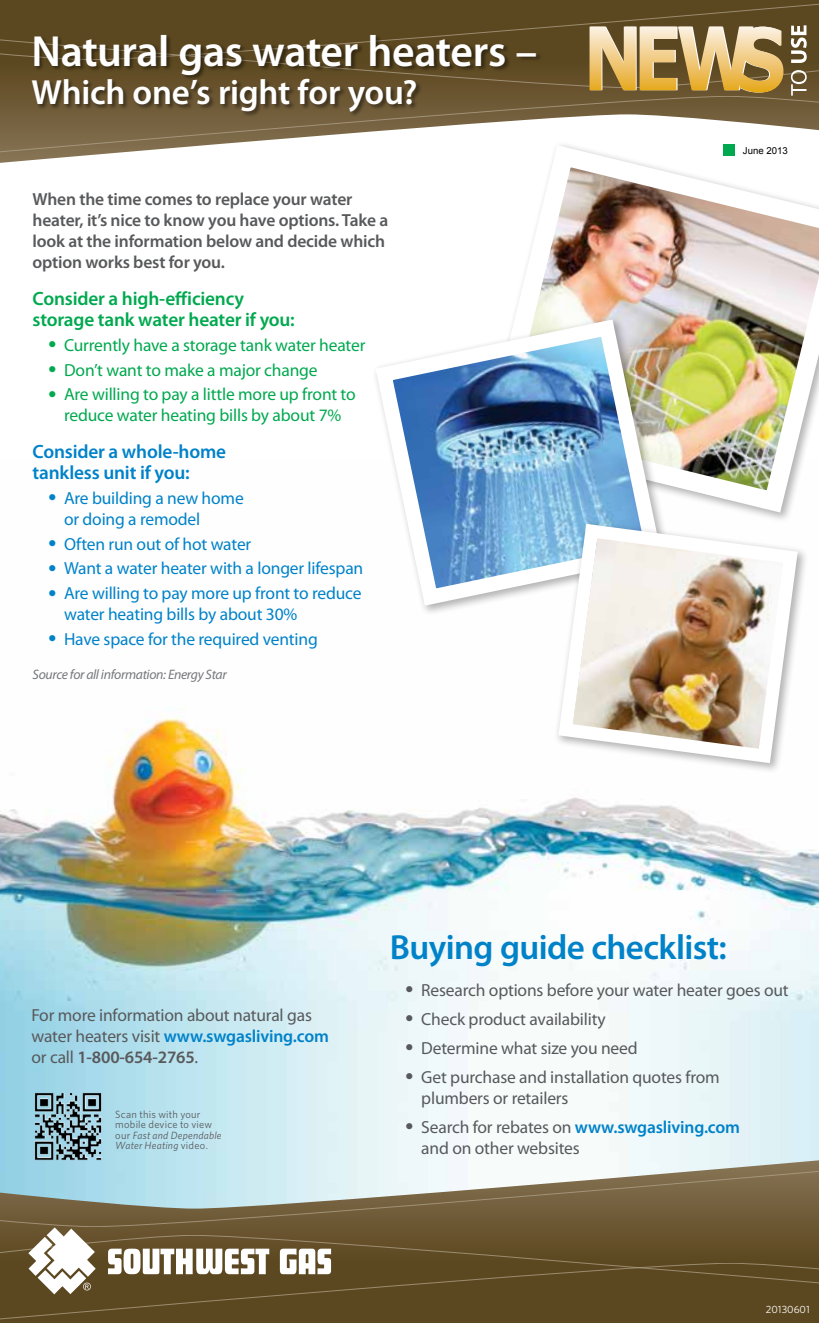
<style>
.page{position:relative;width:819px;height:1323px;background:#fff}
.page>*{position:absolute;margin:0;border:0;box-sizing:border-box;transform-origin:0 0}
.t1{font:600 43.75px "Myriad Pro";letter-spacing:-.01em;color:#fff}
.t2{font:600 35px "Myriad Pro";letter-spacing:-.01em;color:#fff}
.t3{font:600 35px "Myriad Pro";letter-spacing:-.02em;color:#0082c9}
.t4{font:600 19.25px/21px "Myriad Pro";letter-spacing:-.01em;color:#00a94f}
.t5{font:600 19.25px/21px "Myriad Pro";letter-spacing:-.01em;color:#0082c9}
.t6{font:17.5px/21px "Myriad Pro";letter-spacing:-.01em;color:#58595b}
.t7{font:17.5px/21px "Myriad Pro";letter-spacing:-.01em;color:#0082c9}
.t8{font:600 17.5px/21px "Myriad Pro";letter-spacing:-.01em;color:#58595b}
.t9{font:17.5px/21px "Myriad Pro";letter-spacing:-.01em;color:#00a94f;text-align:center}
.t10{font:italic 13.65px "Myriad Pro";letter-spacing:-.025em;color:#77787b}
.t11{font:10.5px/10.5px "Whitney";letter-spacing:.02em;color:#58595b}
.t12{font:10.5px "Whitney";color:#fff}
.t13{font:9.62px "Arial";color:#000}
.s1{font-weight:600;color:#0082c9}
.s2{font-weight:600}
.s3{font-style:italic}
</style>
<div class="page">
<img style="left:0;top:709px;width:819px;height:451px">
<svg style="left:0;top:0;width:819px;height:163px"></svg>
<svg style="left:0;top:96px;width:819px;height:57px"></svg>
<div style="left:0;top:3px;width:819px;height:22px;background:#5c4820"></div>
<svg style="left:0;top:25px;width:819px;height:71px;background:#917848"></svg>
<svg style="left:0;top:1160px;width:819px;height:163px"></svg>
<svg style="left:0;top:1170px;width:819px;height:57px;background:#94927f"></svg>
<div style="left:0;top:1294px;width:819px;height:26px;background:#5c4820"></div>
<svg style="left:0;top:1227px;width:819px;height:67px;background:#766443"></svg>
<img style="left:474px;top:134px;width:345px;height:383px">
<img style="left:375px;top:311px;width:295px;height:302px">
<div style="left:554px;top:519px;width:255px;height:255px;background:#fefefe"></div>
<img style="left:551px;top:517px;width:254px;height:253px">
<img style="left:32px;top:1089px;width:73px;height:73px">
<div style="left:32px;top:35px;width:511px;height:83px;background:#000;opacity:.45"></div>
<div style="left:724px;top:145px;width:11px;height:11px;background:#00a94f"></div>
<h1 class="t1" style="left:32px;top:23px;width:507px">Natural gas water heaters –</h1>
<h2 class="t2" style="left:32px;top:70px;width:387px">Which one’s right for you?</h2>
<p class="t8" style="left:33px;top:188px;width:357px">When the time comes to replace your water heater, it’s nice to know you have options. Take a look at the information below and decide which option works best for you.</p>
<p class="t4" style="left:33px;top:288px;width:264px">Consider a high-efficiency storage tank water heater if you:</p>
<p class="t9" style="left:48px;top:334px;width:319px">● Currently have a storage tank water heater</p>
<p class="t9" style="left:48px;top:359px;width:271px">● Don’t want to make a major change</p>
<p class="t9" style="left:48px;top:384px;width:309px">● Are willing to pay a little more up front to reduce water heating bills by about 7%</p>
<p class="t5" style="left:33px;top:441px;width:195px">Consider a whole-home tankless unit if you:</p>
<p class="t7" style="left:64px;top:487px;width:181px;text-indent:-16px">● Are building a new home or doing a remodel</p>
<p class="t7" style="left:48px;top:533px;width:204px">● Often run out of hot water</p>
<p class="t7" style="left:48px;top:558px;width:316px">● Want a water heater with a longer lifespan</p>
<p class="t7" style="left:64px;top:583px;width:299px;text-indent:-16px">● Are willing to pay more up front to reduce water heating bills by about 30%</p>
<p class="t7" style="left:48px;top:628px;width:271px">● Have space for the required venting</p>
<p class="t10" style="left:33px;top:666px;width:196px">Source for all information: Energy Star</p>
<p class="t13" style="left:743px;top:144px;width:46px">June 2013</p>
<p class="t6" style="left:32px;top:1004px;width:299px">For more information about natural gas water heaters visit <span class="s1">www.swgasliving.com </span>or call <span class="s2">1-800-654-2765</span>.</p>
<p class="t11" style="left:115px;top:1109px;width:108px">Scan this with your mobile device to view our <span class="s3">Fast and Dependable<br>Water Heating</span> video.</p>
<h2 class="t3" style="left:390px;top:925px;width:339px">Buying guide checklist:</h2>
<p class="t6" style="left:406px;top:979px;width:385px">● Research options before your water heater goes out</p>
<p class="t6" style="left:406px;top:1008px;width:202px">● Check product availability</p>
<p class="t6" style="left:406px;top:1037px;width:234px">● Determine what size you need</p>
<p class="t6" style="left:421px;top:1066px;width:300px;text-indent:-16px">● Get purchase and installation quotes from plumbers or retailers</p>
<p class="t6" style="left:421px;top:1116px;width:320px;text-indent:-16px">● Search for rebates on <span class="s1">www.swgasliving.com </span>and on other websites</p>
<p class="t12" style="left:766px;top:1302px;width:45px">20130601</p>
</div>
